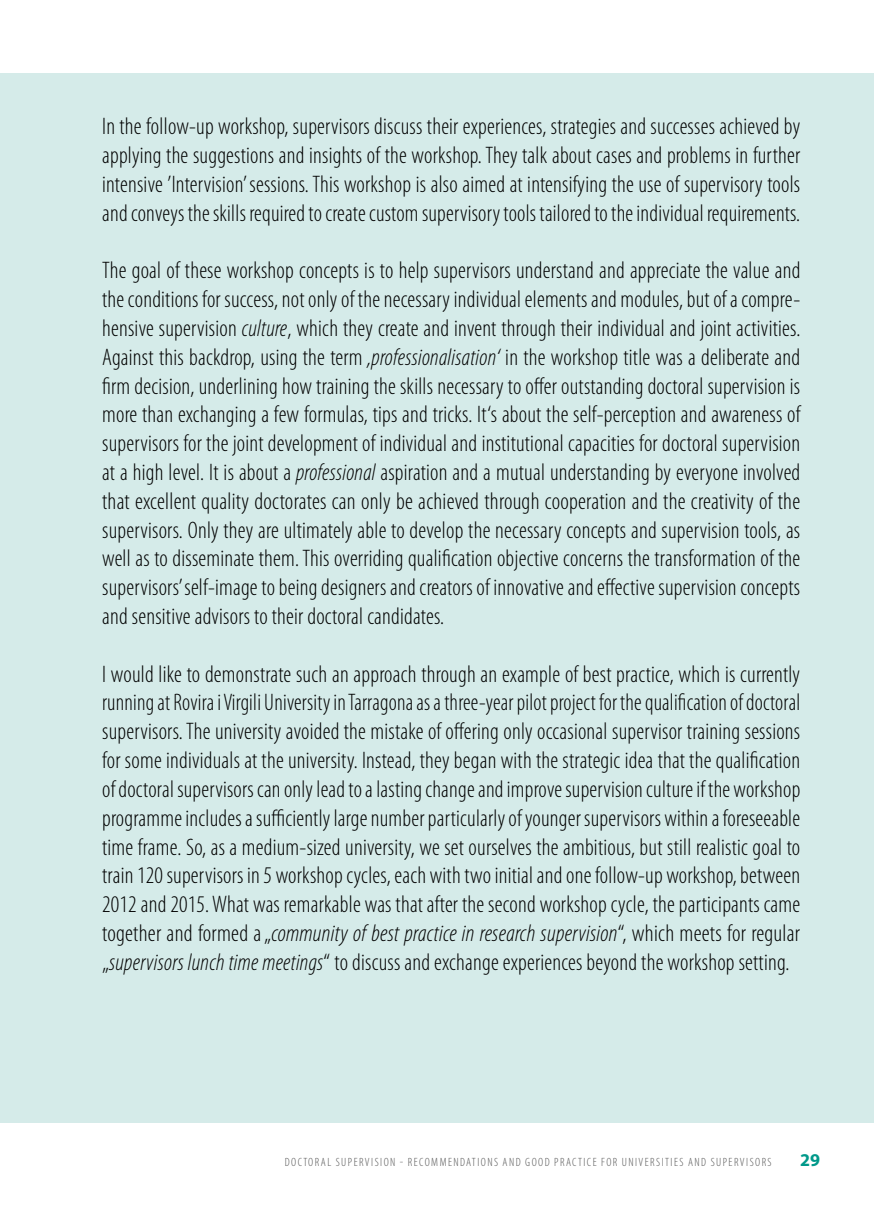
<style>
.page{position:relative;width:874px;height:1225px;background:#fff}
.page>*{position:absolute;margin:0;border:0;box-sizing:border-box;transform-origin:0 0}
.t1{font:300 condensed 24px/28.8px "Myriad Pro";letter-spacing:.01em;color:#000;text-align:justify}
.t2{font:700 18px "Myriad Pro";color:#00998a}
.t3{font:300 condensed 12px "Myriad Pro";letter-spacing:.12em;color:#565656}
.s1{font-style:italic}
</style>
<div class="page">
<div style="left:0;top:74px;width:873px;height:1049px;background:#d5ebe9"></div>
<p class="t1" style="left:102px;top:112px;width:699px">In the follow-up workshop, supervisors discuss their experiences, strategies and successes achieved by applying the suggestions and insights of the workshop. They talk about cases and problems in further intensive ’Intervision’ sessions. This workshop is also aimed at intensifying the use of supervisory tools and conveys the skills required to create custom supervisory tools tailored to the individual requirements.</p>
<p class="t1" style="left:102px;top:256px;width:699px">The goal of these workshop concepts is to help supervisors understand and appreciate the value and the conditions for success, not only of the necessary individual elements and modules, but of a compre&shy;hensive supervision <span class="s1">culture</span>, which they create and invent through their individual and joint activities.<br>Against this backdrop, using the term <span class="s1">‚professionalisation‘</span> in the workshop title was a deliberate and firm decision, underlining how training the skills necessary to offer outstanding doctoral supervision is more than exchanging a few formulas, tips and tricks. It‘s about the self-perception and awareness of supervisors for the joint development of individual and institutional capacities for doctoral supervision at a high level. It is about a <span class="s1">professional</span> aspiration and a mutual understanding by everyone involved that excellent quality doctorates can only be achieved through cooperation and the creativity of the supervisors. Only they are ultimately able to develop the necessary concepts and supervision tools, as well as to disseminate them. This overriding qualification objective concerns the transformation of the supervisors’ self-image to being designers and creators of innovative and effective supervision concepts and sensitive advisors to their doctoral candidates.</p>
<p class="t1" style="left:102px;top:660px;width:699px">I would like to demonstrate such an approach through an example of best practice, which is currently running at Rovira i Virgili University in Tarragona as a three-year pilot project for the qualification of doctoral supervisors. The university avoided the mistake of offering only occasional supervisor training sessions for some individuals at the university. Instead, they began with the strategic idea that the qualification of doctoral supervisors can only lead to a lasting change and improve supervision culture if the workshop programme includes a sufficiently large number particularly of younger supervisors within a foreseeable time frame. So, as a medium-sized university, we set ourselves the ambitious, but still realistic goal to train 120 supervisors in 5 workshop cycles, each with two initial and one follow-up workshop, between 2012 and 2015. What was remarkable was that after the second workshop cycle, the participants came together and formed a „<span class="s1">community of best practice in research supervision</span>“, which meets for regular „<span class="s1">supervisors lunch time meetings</span>“ to discuss and exchange experiences beyond the workshop setting.</p>
<p class="t3" style="left:284px;top:1156px;width:487px">Doctoral Supervision - Recommendations and good practice for U niversities and Supervisors</p>
<p class="t2" style="left:799px;top:1148px;width:21px">29</p>
</div>
